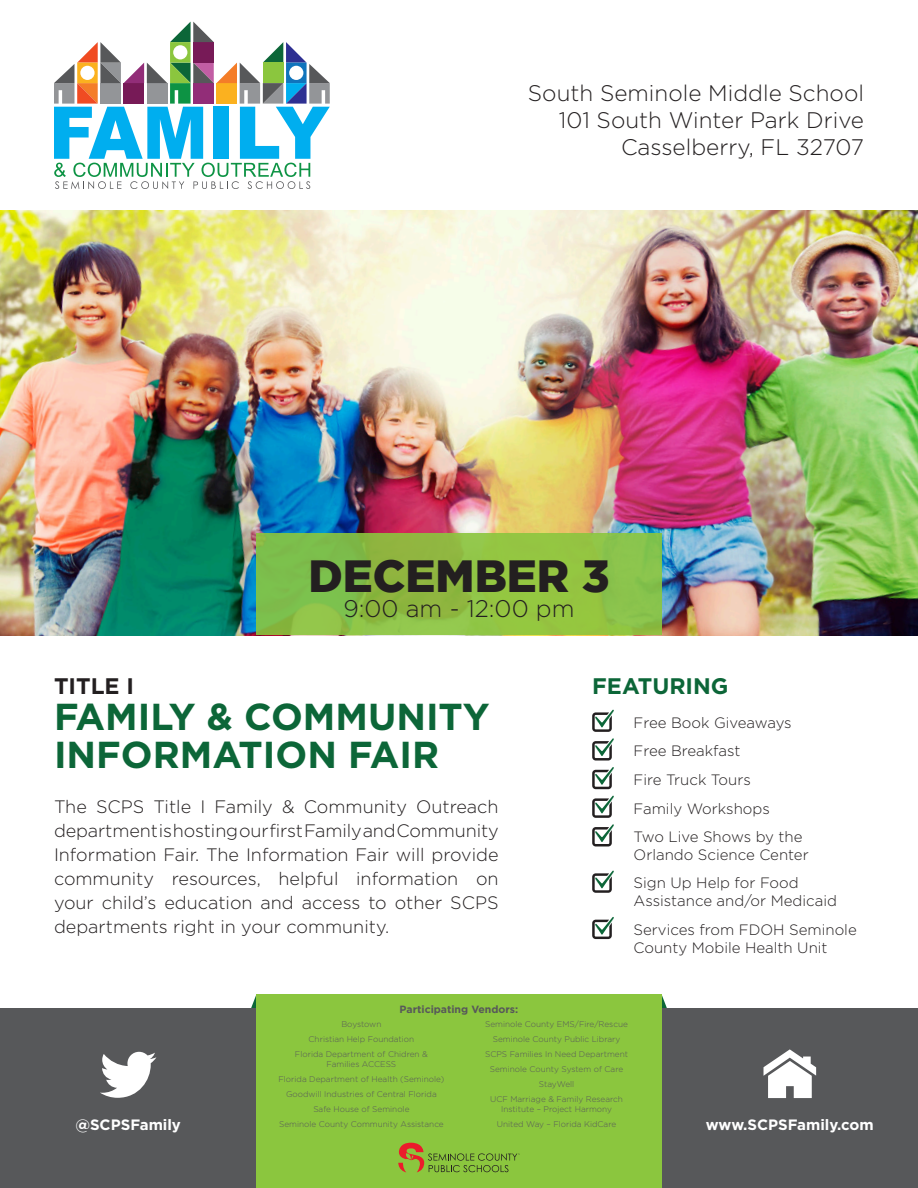
<style>
.page{position:relative;width:918px;height:1188px;background:#fff}
.page>*{position:absolute;margin:0;border:0;box-sizing:border-box;transform-origin:0 0}
.t1{font:900 45px "Gotham";color:#231f20}
.t2{font:700 37.5px/37.5px "Gotham";color:#0c6638}
.t3{font:300 24px "Gotham";color:#231f20}
.t4{font:300 22.5px "Gotham";color:#231f20}
.t5{font:700 22.5px "Gotham";color:#0c6638}
.t6{font:700 22.5px "Gotham";color:#231f20}
.Body_Text{font:300 18px/24px "Gotham";color:#231f20;text-align:justify}
.t7{font:300 15px/18px "Gotham";color:#231f20}
.t8{font:700 15px "Gotham";color:#fff}
.Body_Text-2{font:700 10.5px "Gotham";color:#57585a}
.Body_Text-3{font:300 8.25px/9.9px "Gotham";color:#57585a;text-align:center}
</style>
<div class="page">
<svg style="left:251px;top:995px;width:416px;height:13px"></svg>
<div style="left:0;top:1008px;width:918px;height:180px;background:#57585a"></div>
<img style="left:0;top:211px;width:918px;height:424px">
<svg style="left:256px;top:534px;width:406px;height:101px;background:#8bbf45"></svg>
<svg style="left:54px;top:22px;width:276px;height:167px"></svg>
<div style="left:256px;top:994px;width:406px;height:194px;background:#8bc63e"></div>
<svg style="left:592px;top:710px;width:22px;height:22px"></svg>
<svg style="left:592px;top:738px;width:22px;height:23px"></svg>
<svg style="left:592px;top:767px;width:22px;height:22px"></svg>
<svg style="left:592px;top:796px;width:22px;height:22px"></svg>
<svg style="left:592px;top:824px;width:22px;height:22px"></svg>
<svg style="left:100px;top:1052px;width:56px;height:46px"></svg>
<svg style="left:764px;top:1049px;width:52px;height:49px"></svg>
<svg style="left:398px;top:1143px;width:122px;height:29px"></svg>
<svg style="left:592px;top:871px;width:22px;height:22px"></svg>
<svg style="left:592px;top:917px;width:22px;height:22px"></svg>
<p class="t4" style="left:528px;top:81px;width:338px">South Seminole Middle School</p>
<p class="t4" style="left:559px;top:108px;width:307px">101 South Winter Park Drive</p>
<p class="t4" style="left:621px;top:135px;width:244px">Casselberry, FL 32707</p>
<p class="t1" style="left:308px;top:550px;width:303px">DECEMBER 3</p>
<p class="t3" style="left:343px;top:596px;width:233px">9:00 am - 12:00 pm</p>
<p class="t6" style="left:54px;top:673px;width:82px">TITLE I</p>
<p class="t2" style="left:54px;top:697px;width:437px">FAMILY &amp; COMMUNITY<br>INFORMATION FAIR</p>
<p class="Body_Text" style="left:54px;top:795px;width:446px">The SCPS Title I Family &amp; Community Outreach department is hosting our first Family and Community Information Fair. The Information Fair will provide community resources, helpful information on your child’s education and access to other SCPS departments right in your community.</p>
<p class="Body_Text-2" style="left:400px;top:1003px;width:120px">Participating Vendors:</p>
<p class="t5" style="left:592px;top:673px;width:138px">FEATURING</p>
<p class="t7" style="left:634px;top:713px;width:160px">Free Book Giveaways</p>
<p class="t7" style="left:634px;top:742px;width:108px">Free Breakfast</p>
<p class="t7" style="left:634px;top:770px;width:119px">Fire Truck Tours</p>
<p class="t7" style="left:634px;top:799px;width:138px">Family Workshops</p>
<p class="t7" style="left:634px;top:827px;width:177px">Two Live Shows by the<br>Orlando Science Center</p>
<p class="t7" style="left:634px;top:874px;width:205px">Sign Up Help for Food<br>Assistance and/or Medicaid</p>
<p class="t7" style="left:634px;top:920px;width:225px">Services from FDOH Seminole<br>County Mobile Health Unit</p>
<p class="Body_Text-3" style="left:485px;top:1019px;width:144px">Seminole County EMS/Fire/Rescue</p>
<p class="Body_Text-3" style="left:493px;top:1034px;width:129px">Seminole County Public Library</p>
<p class="Body_Text-3" style="left:485px;top:1049px;width:144px">SCPS Families In Need Department</p>
<p class="Body_Text-3" style="left:490px;top:1064px;width:135px">Seminole County System of Care</p>
<p class="Body_Text-3" style="left:539px;top:1079px;width:37px">StayWell</p>
<p class="Body_Text-3" style="left:490px;top:1094px;width:134px">UCF Marriage &amp; Family Research<br>Institute – Project Harmony</p>
<p class="Body_Text-3" style="left:497px;top:1119px;width:121px">United Way – Florida KidCare</p>
<p class="Body_Text-3" style="left:341px;top:1019px;width:42px">Boystown</p>
<p class="Body_Text-3" style="left:309px;top:1034px;width:107px">Christian Help Foundation</p>
<p class="Body_Text-3" style="left:295px;top:1049px;width:134px">Florida Department of Chidren &amp;<br>Families ACCESS</p>
<p class="Body_Text-3" style="left:279px;top:1074px;width:167px">Florida Department of Health (Seminole)</p>
<p class="Body_Text-3" style="left:286px;top:1089px;width:152px">Goodwill Industries of Central Florida</p>
<p class="Body_Text-3" style="left:313px;top:1104px;width:98px">Safe House of Seminole</p>
<p class="Body_Text-3" style="left:279px;top:1119px;width:166px">Seminole County Community Assistance</p>
<p class="t8" style="left:75px;top:1116px;width:107px">@SCPSFamily</p>
<p class="t8" style="left:706px;top:1116px;width:169px">www.SCPSFamily.com</p>
</div>
